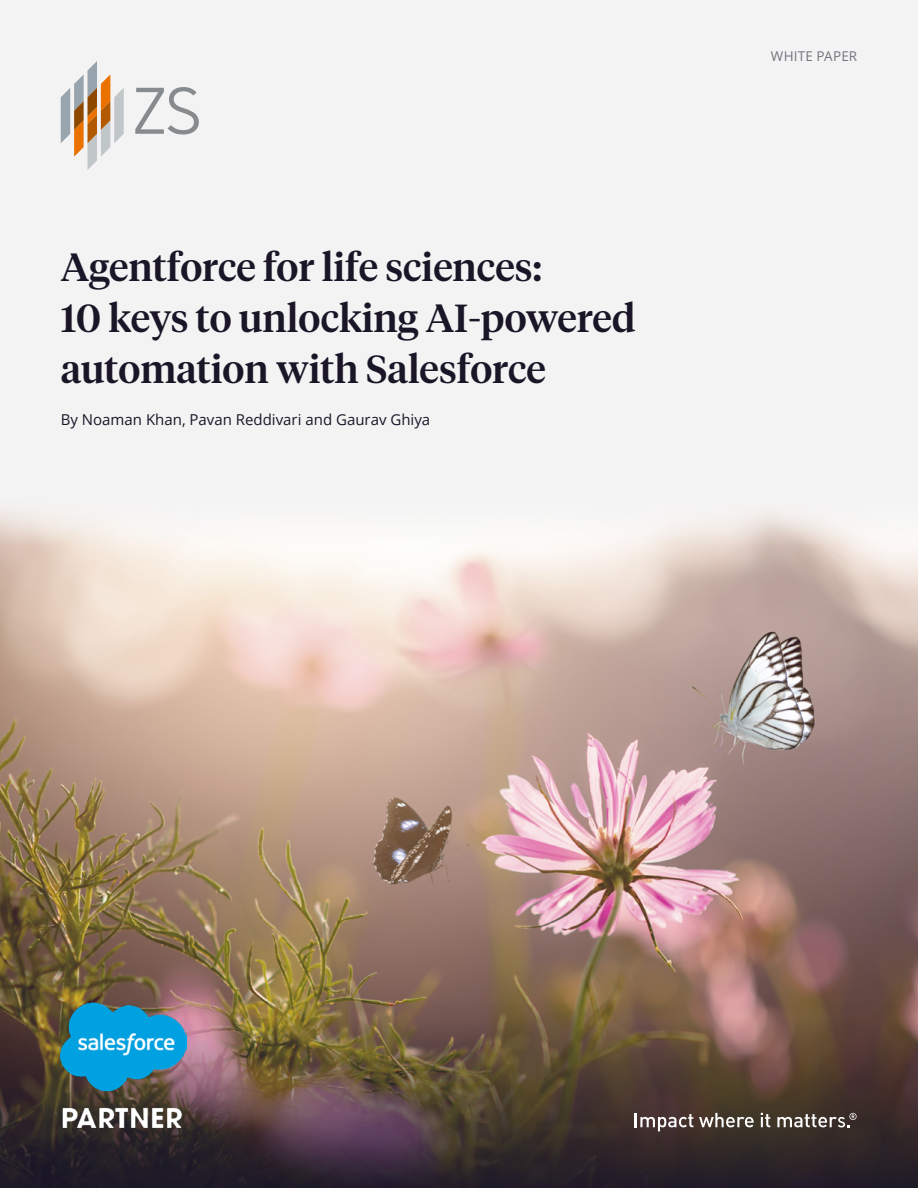
<style>
.page{position:relative;width:918px;height:1188px;background:#f4f3f3}
.page>*{position:absolute;margin:0;border:0;box-sizing:border-box;transform-origin:0 0}
.t1{font:500 39px/51px "Tiempos Headline";color:#1a1628}
.t2{font:15px "Open Sans";color:#1a1628}
.t3{font:13.5px "Open Sans";letter-spacing:.015em;color:#76737e}
</style>
<div class="page">
<img style="left:0;top:544px;width:918px;height:459px">
<svg style="left:61px;top:61px;width:63px;height:109px"></svg>
<svg style="left:135px;top:87px;width:64px;height:48px"></svg>
<svg style="left:0;top:1003px;width:918px;height:185px;background:#524038"></svg>
<svg style="left:635px;top:1113px;width:58px;height:18px"></svg>
<svg style="left:699px;top:1113px;width:55px;height:14px"></svg>
<svg style="left:761px;top:1113px;width:9px;height:14px"></svg>
<svg style="left:777px;top:1113px;width:80px;height:14px"></svg>
<img style="left:61px;top:1003px;width:126px;height:124px">
<p class="t1" style="left:61px;top:240px;width:576px">Agentforce for life sciences:<br>10 keys to unlocking AI-powered automation with Salesforce</p>
<p class="t2" style="left:61px;top:409px;width:371px">By Noaman Khan, Pavan Reddivari and Gaurav Ghiya</p>
<p class="t3" style="left:771px;top:47px;width:88px">WHITE PAPER</p>
</div>
